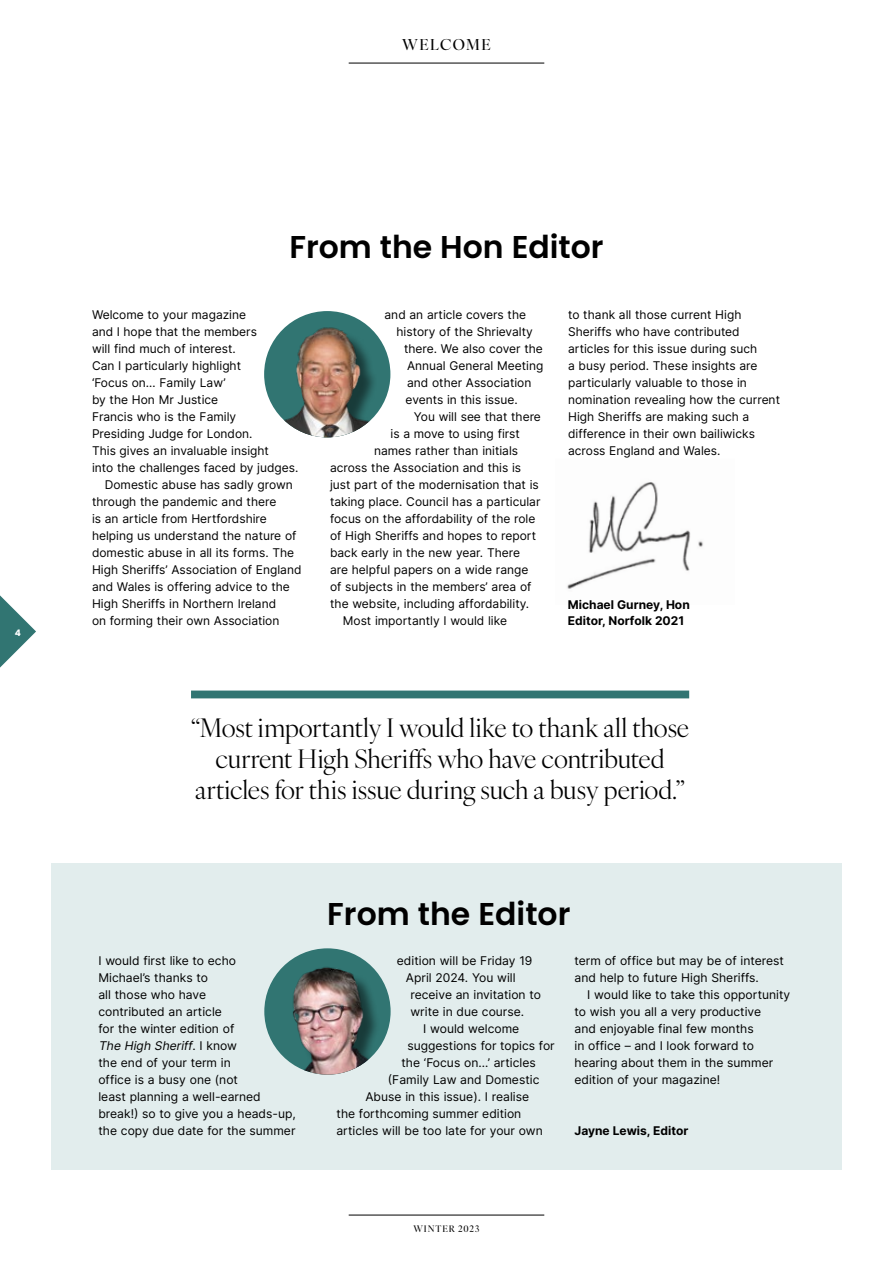
<style>
.page{position:relative;width:893px;height:1263px;background:#fff}
.page>*{position:absolute;margin:0;border:0;box-sizing:border-box;transform-origin:0 0}
.t1{font:600 31.5px "Poppins";color:#000}
.t2{font:25.5px/30.6px "Ivy Ora Display";letter-spacing:-.005em;color:#000;text-align:center}
.t3{font:500 15px "Ivy Ora Display";letter-spacing:.1em;color:#000}
.t4{font:12px/17px "Inter";color:#000}
.t5{font:700 12px/16.5px "Inter";color:#000}
.t6{font:500 9px "Ivy Ora Display";letter-spacing:.1em;color:#000}
.t7{font:700 9px "Poppins";color:#fff}
.s1{font-style:italic}
</style>
<div class="page">
<hr style="left:349px;top:1215px;width:195px;height:1px;background:#000">
<svg style="left:0;top:595px;width:36px;height:72px"></svg>
<hr style="left:349px;top:63px;width:195px;height:1px;background:#000">
<div style="left:51px;top:863px;width:791px;height:306px;background:#e2eded"></div>
<div style="left:264px;top:330px;width:126px;height:107px;background:#000;opacity:.5"></div>
<img style="left:264px;top:311px;width:126px;height:126px;border-radius:63px">
<img style="left:270px;top:948px;width:121px;height:127px">
<img style="left:567px;top:482px;width:136px;height:107px">
<div style="left:191px;top:690px;width:498px;height:8px;background:#317572"></div>
<p class="t3" style="left:402px;top:33px;width:90px">WELCOME</p>
<p class="t7" style="left:15px;top:628px;width:8px">4</p>
<h1 class="t1" style="left:289px;top:229px;width:316px">From the Hon Editor</h1>
<p class="t4" style="left:92px;top:306px;width:156px">Welcome to your magazine</p>
<p class="t4" style="left:92px;top:323px;width:166px">and I hope that the members</p>
<p class="t4" style="left:92px;top:340px;width:145px">will find much of interest.</p>
<p class="t4" style="left:92px;top:357px;width:151px">Can I particularly highlight</p>
<p class="t4" style="left:92px;top:374px;width:135px">‘Focus on… Family Law’</p>
<p class="t4" style="left:92px;top:391px;width:128px">by the Hon Mr Justice</p>
<p class="t4" style="left:92px;top:408px;width:146px">Francis who is the Family</p>
<p class="t4" style="left:92px;top:425px;width:162px">Presiding Judge for London.</p>
<p class="t4" style="left:92px;top:442px;width:178px">This gives an invaluable insight</p>
<p class="t4" style="left:92px;top:459px;width:208px">into the challenges faced by judges.</p>
<p class="t4" style="left:105px;top:476px;width:190px">Domestic abuse has sadly grown</p>
<p class="t4" style="left:92px;top:493px;width:186px">through the pandemic and there</p>
<p class="t4" style="left:92px;top:510px;width:176px">is an article from Hertfordshire</p>
<p class="t4" style="left:92px;top:527px;width:206px">helping us understand the nature of</p>
<p class="t4" style="left:92px;top:544px;width:204px">domestic abuse in all its forms. The</p>
<p class="t4" style="left:92px;top:561px;width:211px">High Sheriffs’ Association of England</p>
<p class="t4" style="left:92px;top:578px;width:199px">and Wales is offering advice to the</p>
<p class="t4" style="left:92px;top:595px;width:186px">High Sheriffs in Northern Ireland</p>
<p class="t4" style="left:92px;top:612px;width:189px">on forming their own Association</p>
<p class="t4" style="left:385px;top:306px;width:143px">and an article covers the</p>
<p class="t4" style="left:397px;top:323px;width:138px">history of the Shrievalty</p>
<p class="t4" style="left:404px;top:340px;width:140px">there. We also cover the</p>
<p class="t4" style="left:407px;top:357px;width:138px">Annual General Meeting</p>
<p class="t4" style="left:407px;top:374px;width:126px">and other Association</p>
<p class="t4" style="left:406px;top:391px;width:114px">events in this issue.</p>
<p class="t4" style="left:414px;top:408px;width:129px">You will see that there</p>
<p class="t4" style="left:391px;top:425px;width:131px">is a move to using first</p>
<p class="t4" style="left:374px;top:442px;width:146px">names rather than initials</p>
<p class="t4" style="left:330px;top:459px;width:193px">across the Association and this is</p>
<p class="t4" style="left:330px;top:476px;width:210px">just part of the modernisation that is</p>
<p class="t4" style="left:330px;top:493px;width:212px">taking place. Council has a particular</p>
<p class="t4" style="left:330px;top:510px;width:207px">focus on the affordability of the role</p>
<p class="t4" style="left:330px;top:527px;width:208px">of High Sheriffs and hopes to report</p>
<p class="t4" style="left:330px;top:544px;width:191px">back early in the new year. There</p>
<p class="t4" style="left:330px;top:561px;width:200px">are helpful papers on a wide range</p>
<p class="t4" style="left:330px;top:578px;width:203px">of subjects in the members’ area of</p>
<p class="t4" style="left:330px;top:595px;width:201px">the website, including affordability.</p>
<p class="t4" style="left:343px;top:612px;width:166px">Most importantly I would like</p>
<p class="t4" style="left:568px;top:306px;width:213px">to thank all those current High<br>Sheriffs who have contributed articles for this issue during such<br>a busy period. These insights are particularly valuable to those in nomination revealing how the current<br>High Sheriffs are making such a difference in their own bailiwicks across England and Wales.</p>
<p class="t5" style="left:568px;top:596px;width:123px">Michael Gurney, Hon<br>Editor, Norfolk 2021</p>
<h2 class="t2" style="left:191px;top:711px;width:500px">“Most importantly I would like to thank all those current High Sheriffs who have contributed articles for this issue during such a busy period.”</h2>
<h1 class="t1" style="left:327px;top:896px;width:245px">From the Editor</h1>
<p class="t4" style="left:98px;top:952px;width:199px">I would first like to echo<br>Michael’s thanks to<br>all those who have<br>contributed an article<br>for the winter edition of<br><span class="s1">The High Sheriff</span>. I k n o w<br>the end of your term in<br>office is a busy one (not<br>least planning a well-earned break!) so to give you a heads-up, the copy due date for the summer</p>
<p class="t4" style="left:397px;top:952px;width:137px">edition will be Friday 19</p>
<p class="t4" style="left:406px;top:969px;width:111px">April 2024. You will</p>
<p class="t4" style="left:410px;top:986px;width:132px">receive an invitation to</p>
<p class="t4" style="left:410px;top:1003px;width:115px">write in due course.</p>
<p class="t4" style="left:423px;top:1020px;width:98px">I would welcome</p>
<p class="t4" style="left:407px;top:1037px;width:149px">suggestions for topics for</p>
<p class="t4" style="left:401px;top:1054px;width:136px">the ‘Focus on…’ articles</p>
<p class="t4" style="left:388px;top:1071px;width:153px">(Family Law and Domestic</p>
<p class="t4" style="left:365px;top:1088px;width:165px">Abuse in this issue). I realise</p>
<p class="t4" style="left:336px;top:1105px;width:186px">the forthcoming summer edition</p>
<p class="t4" style="left:336px;top:1122px;width:208px">articles will be too late for your own</p>
<p class="t4" style="left:574px;top:952px;width:211px">term of office but may be of interest and help to future High Sheriffs.</p>
<p class="t4" style="left:574px;top:986px;width:217px;text-indent:13px">I would like to take this opportunity to wish you all a very productive<br>and enjoyable final few months<br>in office – and I look forward to hearing about them in the summer edition of your magazine!</p>
<p class="t5" style="left:574px;top:1122px;width:115px">Jayne Lewis, Editor</p>
<p class="t6" style="left:414px;top:1222px;width:67px">WINTER 2023</p>
</div>
